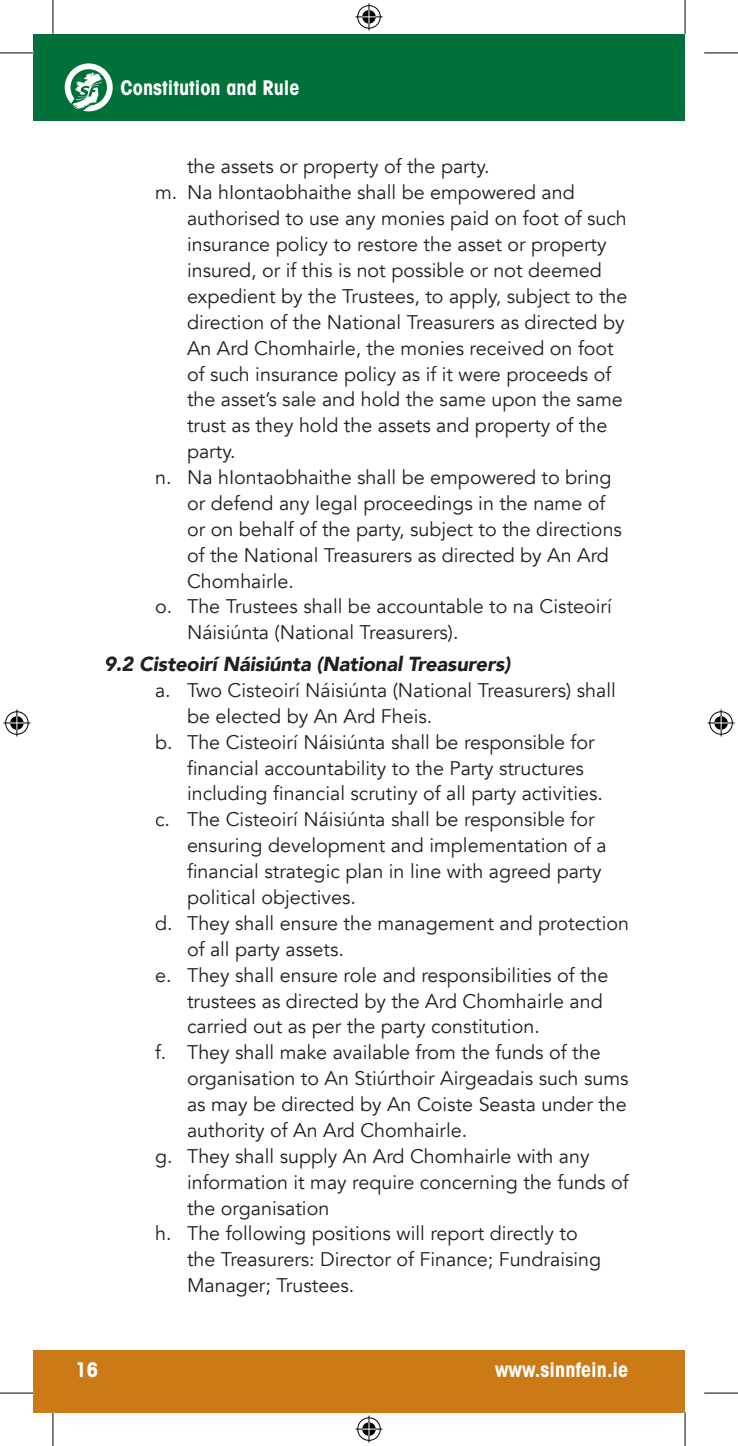
<style>
.page{position:relative;width:738px;height:1446px;background:#fff}
.page>*{position:absolute;margin:0;border:0;box-sizing:border-box;transform-origin:0 0}
.t1{font:italic 900 20.25px "Avenir";letter-spacing:-.01em;color:#231f20}
.t2{font:700 condensed 20.25px "Avant Garde";color:#fff}
.t3{font:19.8px "Avenir";color:#231f20}
.t4{font:19.8px "Avenir";color:#1f2020}
.s1{color:#231f20}
</style>
<div class="page">
<div style="left:34px;top:34px;width:650px;height:86px;background:#007139"></div>
<div style="left:34px;top:1349px;width:650px;height:62px;background:#cb7a16"></div>
<svg style="left:65px;top:63px;width:48px;height:48px"></svg>
<hr style="left:0;top:53px;width:34px;height:1px;background:#000">
<hr style="left:703px;top:53px;width:34px;height:1px;background:#000">
<hr style="left:0;top:1392px;width:34px;height:1px;background:#000">
<hr style="left:703px;top:1392px;width:34px;height:1px;background:#000">
<hr style="left:53px;top:0;width:1px;height:34px;background:#000">
<hr style="left:53px;top:1411px;width:1px;height:34px;background:#000">
<hr style="left:684px;top:0;width:1px;height:34px;background:#000">
<hr style="left:684px;top:1411px;width:1px;height:34px;background:#000">
<svg style="left:355px;top:3px;width:27px;height:27px"></svg>
<svg style="left:355px;top:1415px;width:27px;height:27px"></svg>
<svg style="left:3px;top:709px;width:27px;height:27px"></svg>
<svg style="left:707px;top:709px;width:27px;height:27px"></svg>
<p class="t2" style="left:120px;top:75px;width:180px">Constitution and Rule</p>
<p class="t3" style="left:187px;top:155px;width:304px">the assets or property of the party.</p>
<p class="t3" style="left:155px;top:181px;width:421px">m. Na hIontaobhaithe shall be empowered and</p>
<p class="t3" style="left:187px;top:206px;width:441px">authorised to use any monies paid on foot of such</p>
<p class="t3" style="left:187px;top:232px;width:421px">insurance policy to restore the asset or property</p>
<p class="t3" style="left:187px;top:258px;width:416px">insured, or if this is not possible or not deemed</p>
<p class="t3" style="left:187px;top:284px;width:442px">expedient by the Trustees, to apply, subject to the</p>
<p class="t3" style="left:187px;top:310px;width:439px">direction of the National Treasurers as directed by</p>
<p class="t3" style="left:187px;top:336px;width:428px">An Ard Chomhairle, the monies received on foot</p>
<p class="t3" style="left:187px;top:362px;width:425px">of such insurance policy as if it were proceeds of</p>
<p class="t3" style="left:187px;top:388px;width:437px">the asset’s sale and hold the same upon the same</p>
<p class="t3" style="left:187px;top:413px;width:421px">trust as they hold the assets and property of the</p>
<p class="t3" style="left:187px;top:439px;width:50px">party.</p>
<p class="t3" style="left:155px;top:465px;width:458px">n. Na hIontaobhaithe shall be empowered to bring</p>
<p class="t3" style="left:187px;top:491px;width:419px">or defend any legal proceedings in the name of</p>
<p class="t3" style="left:187px;top:517px;width:436px">or on behalf of the party, subject to the directions</p>
<p class="t3" style="left:187px;top:543px;width:423px">of the National Treasurers as directed by An Ard</p>
<p class="t3" style="left:187px;top:569px;width:108px">Chomhairle.</p>
<p class="t3" style="left:155px;top:595px;width:458px">o. The Trustees shall be accountable to na Cisteoirí</p>
<p class="t3" style="left:187px;top:620px;width:273px">Náisiúnta (National Treasurers).</p>
<p class="t1" style="left:104px;top:647px;width:408px">9.2 Cisteoirí Náisiúnta (National Treasurers)</p>
<p class="t3" style="left:155px;top:678px;width:462px">a. Two Cisteoirí Náisiúnta (National Treasurers) shall</p>
<p class="t3" style="left:187px;top:704px;width:247px">be elected by An Ard Fheis.</p>
<p class="t3" style="left:155px;top:730px;width:441px">b. The Cisteoirí Náisiúnta shall be responsible for</p>
<p class="t3" style="left:187px;top:755px;width:398px">financial accountability to the Party structures</p>
<p class="t3" style="left:187px;top:781px;width:417px">including financial scrutiny of all party activities.</p>
<p class="t3" style="left:155px;top:807px;width:441px">c. The Cisteoirí Náisiúnta shall be responsible for</p>
<p class="t3" style="left:187px;top:833px;width:421px">ensuring development and implementation of a</p>
<p class="t3" style="left:187px;top:859px;width:416px">financial strategic plan in line with agreed party</p>
<p class="t3" style="left:187px;top:885px;width:170px">political objectives.</p>
<p class="t3" style="left:155px;top:911px;width:475px">d. They shall ensure the management and protection</p>
<p class="t3" style="left:187px;top:937px;width:158px">of all party assets.</p>
<p class="t3" style="left:155px;top:962px;width:454px">e. They shall ensure role and responsibilities of the</p>
<p class="t3" style="left:187px;top:988px;width:417px">trustees as directed by the Ard Chomhairle and</p>
<p class="t3" style="left:187px;top:1014px;width:354px">carried out as per the party constitution.</p>
<p class="t4" style="left:155px;top:1040px;width:447px"><span class="s1">f.</span> They shall make available from the funds of the</p>
<p class="t4" style="left:187px;top:1066px;width:443px">organisation to An Stiúrthoir Airgeadais such sums</p>
<p class="t4" style="left:187px;top:1092px;width:441px">as may be directed by An Coiste Seasta under the</p>
<p class="t4" style="left:187px;top:1118px;width:281px">authority of An Ard Chomhairle.</p>
<p class="t3" style="left:155px;top:1144px;width:436px">g. They shall supply An Ard Chomhairle with any</p>
<p class="t3" style="left:187px;top:1169px;width:443px">information it may require concerning the funds of</p>
<p class="t3" style="left:187px;top:1195px;width:144px">the organisation</p>
<p class="t3" style="left:155px;top:1221px;width:424px">h. The following positions will report directly to</p>
<p class="t3" style="left:187px;top:1247px;width:415px">the Treasurers: Director of Finance; Fundraising</p>
<p class="t3" style="left:187px;top:1273px;width:169px">Manager; Trustees.</p>
<p class="t2" style="left:75px;top:1356px;width:24px">16</p>
<p class="t2" style="left:495px;top:1356px;width:135px">www.sinnfein.ie</p>
</div>
